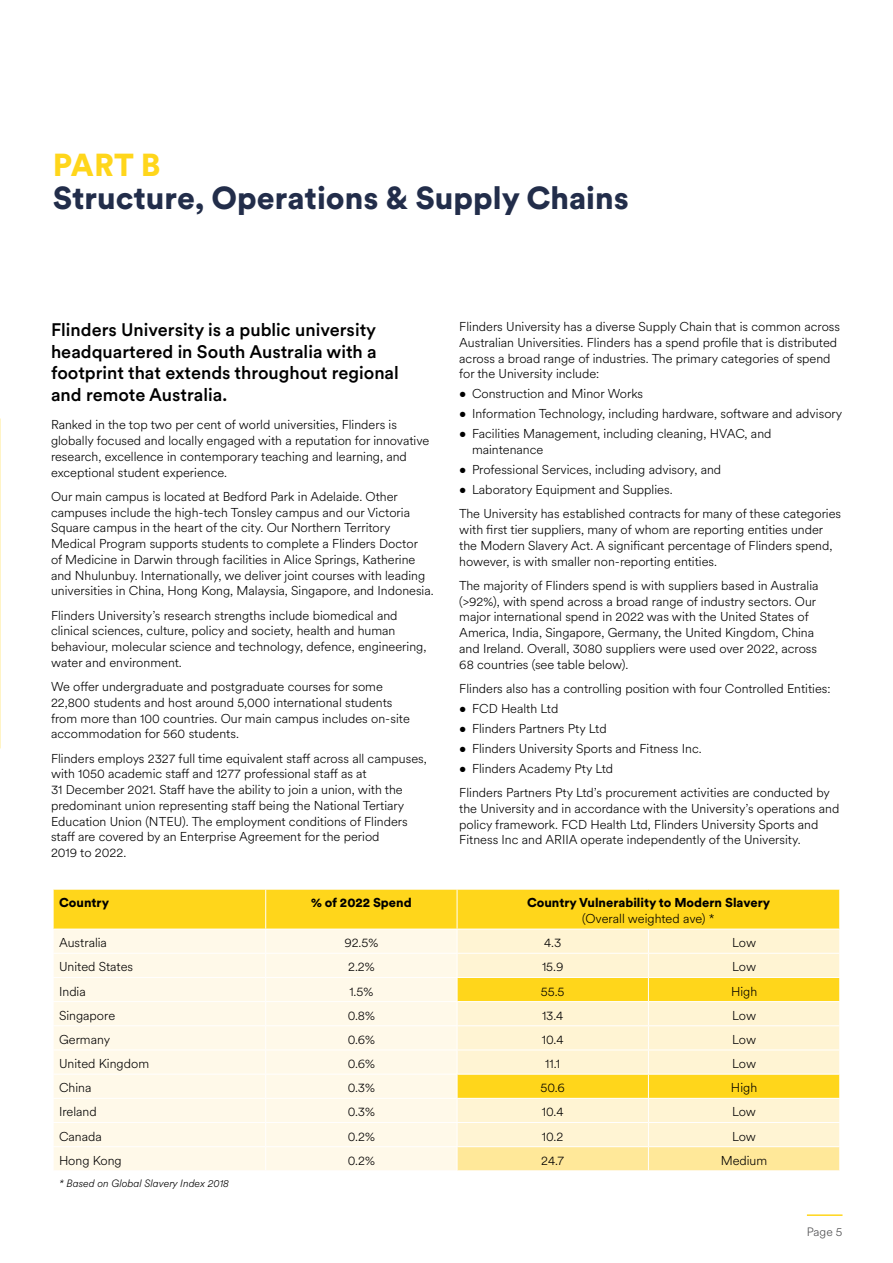
<style>
.page{position:relative;width:893px;height:1263px;background:#fff}
.page>*{position:absolute;margin:0;border:0;box-sizing:border-box;transform-origin:0 0}
.t1{font:900 31.5px "Circular XX";color:#222d4a}
.t2{font:900 31.5px "Circular XX";color:#ffd61b}
.t3{font:500 18px/21.6px "Circular XX";color:#000}
.t4{font:300 12.75px/15.8px "Circular XX";color:#000}
.t5{font:900 12.75px "Circular XX";color:#000}
.t6{font:300 12px "Circular XX";color:#4d4d4f}
.t7{font:italic 300 10.5px "Circular XX";color:#000}
</style>
<div class="page">
<div style="left:54px;top:890px;width:785px;height:39px;background:#ffd61b"></div>
<hr style="left:265px;top:889px;width:1px;height:40px;background:#fff">
<hr style="left:457px;top:889px;width:1px;height:40px;background:#fff">
<svg style="left:54px;top:929px;width:786px;height:242px;background:#fff3cc"></svg>
<hr style="left:807px;top:1214px;width:35px;height:2px;background:#ffd61b">
<h1 class="t2" style="left:53px;top:143px;width:109px">PART B</h1>
<h1 class="t1" style="left:53px;top:176px;width:578px">Structure, Operations &amp; Supply Chains</h1>
<h2 class="t3" style="left:51px;top:318px;width:349px">Flinders University is a public university headquartered in South Australia with a footprint that extends throughout regional and remote Australia.</h2>
<p class="t4" style="left:51px;top:417px;width:380px">Ranked in the top two per cent of world universities, Flinders is globally focused and locally engaged with a reputation for innovative research, excellence in contemporary teaching and learning, and exceptional student experience.</p>
<p class="t4" style="left:51px;top:488px;width:384px">Our main campus is located at Bedford Park in Adelaide. Other campuses include the high-tech Tonsley campus and our Victoria Square campus in the heart of the city. Our Northern Territory Medical Program supports students to complete a Flinders Doctor<br>of Medicine in Darwin through facilities in Alice Springs, Katherine and Nhulunbuy. Internationally, we deliver joint courses with leading universities in China, Hong Kong, Malaysia, Singapore, and Indonesia.</p>
<p class="t4" style="left:51px;top:607px;width:377px">Flinders University’s research strengths include biomedical and clinical sciences, culture, policy and society, health and human behaviour, molecular science and technology, defence, engineering, water and environment.</p>
<p class="t4" style="left:51px;top:678px;width:360px">We offer undergraduate and postgraduate courses for some 22,800 students and host around 5,000 international students from more than 100 countries. Our main campus includes on-site accommodation for 560 students.</p>
<p class="t4" style="left:51px;top:750px;width:377px">Flinders employs 2327 full time equivalent staff across all campuses, with 1050 academic staff and 1277 professional staff as at<br>31 December 2021. Staff have the ability to join a union, with the predominant union representing staff being the National Tertiary Education Union (NTEU). The employment conditions of Flinders staff are covered by an Enterprise Agreement for the period<br>2019 to 2022.</p>
<p class="t4" style="left:459px;top:318px;width:382px">Flinders University has a diverse Supply Chain that is common across Australian Universities. Flinders has a spend profile that is distributed across a broad range of industries. The primary categories of spend for the University include:</p>
<p class="t4" style="left:459px;top:385px;width:185px">• Construction and Minor Works</p>
<p class="t4" style="left:459px;top:405px;width:384px">• Information Technology, including hardware, software and advisory</p>
<p class="t4" style="left:472px;top:425px;width:301px;text-indent:-13px">• Facilities Management, including cleaning, HVAC, and maintenance</p>
<p class="t4" style="left:459px;top:461px;width:263px">• Professional Services, including advisory, and</p>
<p class="t4" style="left:459px;top:477px;width:383px;line-height:24.3px">• Laboratory Equipment and Supplies.<br>The University has established contracts for many of these categories</p>
<p class="t4" style="left:459px;top:521px;width:375px">with first tier suppliers, many of whom are reporting entities under the Modern Slavery Act. A significant percentage of Flinders spend, however, is with smaller non-reporting entities.</p>
<p class="t4" style="left:459px;top:577px;width:361px">The majority of Flinders spend is with suppliers based in Australia (&gt;92%), with spend across a broad range of industry sectors. Our major international spend in 2022 was with the United States of America, India, Singapore, Germany, the United Kingdom, China and Ireland. Overall, 3080 suppliers were used over 2022, across 68 countries (see table below).</p>
<p class="t4" style="left:459px;top:680px;width:373px">Flinders also has a controlling position with four Controlled Entities:</p>
<p class="t4" style="left:459px;top:700px;width:101px">• FCD Health Ltd</p>
<p class="t4" style="left:459px;top:720px;width:149px">• Flinders Partners Pty Ltd</p>
<p class="t4" style="left:459px;top:740px;width:244px">• Flinders University Sports and Fitness Inc.</p>
<p class="t4" style="left:459px;top:756px;width:372px;line-height:24.3px">• Flinders Academy Pty Ltd<br>Flinders Partners Pty Ltd’s procurement activities are conducted by</p>
<p class="t4" style="left:459px;top:800px;width:382px">the University and in accordance with the University’s operations and policy framework. FCD Health Ltd, Flinders University Sports and<br>Fitness Inc and ARIIA operate independently of the University.</p>
<p class="t5" style="left:59px;top:894px;width:51px">Country</p>
<p class="t5" style="left:311px;top:894px;width:102px">% of 2022 Spend</p>
<p class="t5" style="left:527px;top:894px;width:245px">Country Vulnerability to Modern Slavery</p>
<p class="t4" style="left:582px;top:910px;width:134px">(Overall weighted ave) *</p>
<p class="t4" style="left:59px;top:934px;width:49px">Australia</p>
<p class="t4" style="left:344px;top:934px;width:36px">92.5%</p>
<p class="t4" style="left:544px;top:934px;width:19px">4.3</p>
<p class="t4" style="left:732px;top:934px;width:25px">Low</p>
<p class="t4" style="left:59px;top:958px;width:76px">United States</p>
<p class="t4" style="left:348px;top:958px;width:28px">2.2%</p>
<p class="t4" style="left:542px;top:958px;width:23px">15.9</p>
<p class="t4" style="left:732px;top:958px;width:25px">Low</p>
<p class="t4" style="left:59px;top:983px;width:28px">India</p>
<p class="t4" style="left:349px;top:983px;width:25px">1.5%</p>
<p class="t4" style="left:541px;top:983px;width:25px">55.5</p>
<p class="t4" style="left:731px;top:983px;width:28px">High</p>
<p class="t4" style="left:59px;top:1007px;width:58px">Singapore</p>
<p class="t4" style="left:348px;top:1007px;width:29px">0.8%</p>
<p class="t4" style="left:542px;top:1007px;width:23px">13.4</p>
<p class="t4" style="left:732px;top:1007px;width:25px">Low</p>
<p class="t4" style="left:59px;top:1031px;width:53px">Germany</p>
<p class="t4" style="left:348px;top:1031px;width:29px">0.6%</p>
<p class="t4" style="left:542px;top:1031px;width:23px">10.4</p>
<p class="t4" style="left:732px;top:1031px;width:25px">Low</p>
<p class="t4" style="left:59px;top:1055px;width:92px">United Kingdom</p>
<p class="t4" style="left:348px;top:1055px;width:29px">0.6%</p>
<p class="t4" style="left:545px;top:1055px;width:16px">11.1</p>
<p class="t4" style="left:732px;top:1055px;width:25px">Low</p>
<p class="t4" style="left:59px;top:1079px;width:34px">China</p>
<p class="t4" style="left:348px;top:1079px;width:29px">0.3%</p>
<p class="t4" style="left:540px;top:1079px;width:26px">50.6</p>
<p class="t4" style="left:731px;top:1079px;width:28px">High</p>
<p class="t4" style="left:59px;top:1103px;width:39px">Ireland</p>
<p class="t4" style="left:348px;top:1103px;width:29px">0.3%</p>
<p class="t4" style="left:542px;top:1103px;width:23px">10.4</p>
<p class="t4" style="left:732px;top:1103px;width:25px">Low</p>
<p class="t4" style="left:59px;top:1128px;width:44px">Canada</p>
<p class="t4" style="left:348px;top:1128px;width:29px">0.2%</p>
<p class="t4" style="left:542px;top:1128px;width:23px">10.2</p>
<p class="t4" style="left:732px;top:1128px;width:25px">Low</p>
<p class="t4" style="left:59px;top:1152px;width:64px">Hong Kong</p>
<p class="t4" style="left:348px;top:1152px;width:29px">0.2%</p>
<p class="t4" style="left:541px;top:1152px;width:24px">24.7</p>
<p class="t4" style="left:721px;top:1152px;width:48px">Medium</p>
<p class="t7" style="left:59px;top:1176px;width:171px">* Based on Global Slavery Index 2018</p>
<p class="t6" style="left:807px;top:1224px;width:37px">Page 5</p>
</div>
